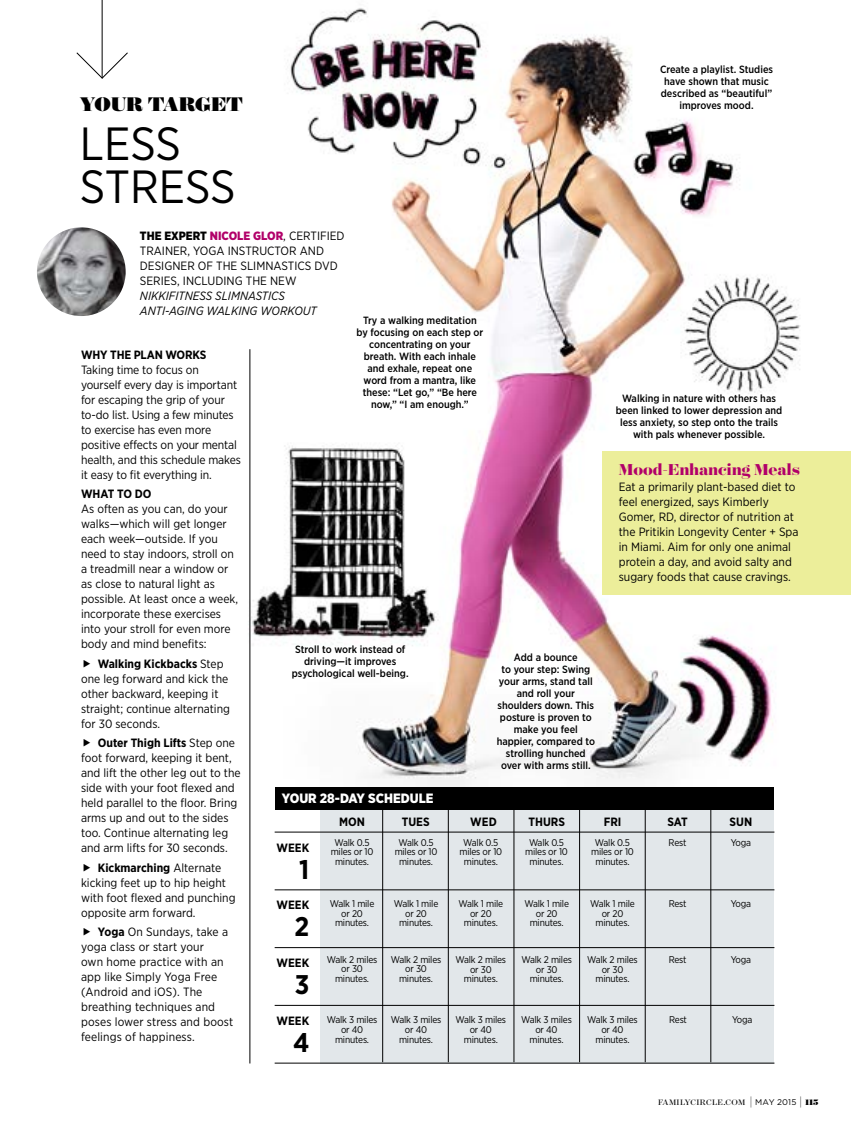
<style>
.page{position:relative;width:851px;height:1134px;background:#fff}
.page>*{position:absolute;margin:0;border:0;box-sizing:border-box;transform-origin:0 0}
.t1{font:46.5px/43.5px "Gotham Narrow";color:#000}
.t2{font:700 27px "Gotham Narrow";color:#000}
.t3{font:900 22.5px "Surveyor Fine";letter-spacing:-.005em;color:#000}
.t4{font:700 18px "Surveyor Fine";letter-spacing:-.01em;color:#b10069}
.t5{font:900 13.5px "Gotham Narrow";color:#fff}
.t6{font:12px/15px "Gotham Narrow";color:#000}
.t7{font:700 12px "Gotham Narrow";color:#000}
.t8{font:italic 12px/15px "Gotham Narrow";color:#000}
.t9{font:500 10.5px/12px "Gotham Narrow";color:#000;text-align:center}
.t10{font:9.75px/9.8px "Gotham Narrow";letter-spacing:-.02em;color:#000;text-align:center}
.t11{font:9px "Surveyor Display";letter-spacing:.04em;color:#000}
.s1{font-weight:900}
.s2{font-weight:900;color:#b10069}
.s3{font-weight:700}
.s4{font-family:"Gotham";font-weight:200;font-size:12px}
.s5{font-family:"Gotham";font-size:8.25px}
</style>
<div class="page">
<img style="left:248px;top:8px;width:552px;height:846px">
<hr style="left:249px;top:349px;width:1px;height:715px;background:#000">
<img style="left:37px;top:227px;width:89px;height:89px;border-radius:44px">
<div style="left:320px;top:810px;width:453px;height:254px;background:#e2e7ea"></div>
<hr style="left:274px;top:832px;width:500px;height:1px;background:#000">
<hr style="left:274px;top:889px;width:500px;height:1px;background:#000">
<hr style="left:274px;top:947px;width:500px;height:1px;background:#000">
<hr style="left:274px;top:1005px;width:500px;height:1px;background:#000">
<hr style="left:274px;top:1063px;width:500px;height:1px;background:#000">
<hr style="left:448px;top:810px;width:1px;height:252px;background:#000">
<hr style="left:382px;top:810px;width:1px;height:252px;background:#000">
<hr style="left:513px;top:810px;width:1px;height:252px;background:#000">
<hr style="left:579px;top:810px;width:1px;height:252px;background:#000">
<hr style="left:644px;top:810px;width:1px;height:252px;background:#000">
<hr style="left:710px;top:810px;width:1px;height:252px;background:#000">
<div style="left:275px;top:787px;width:498px;height:23px;background:#000"></div>
<div style="left:602px;top:451px;width:248px;height:144px;background:#ecee9a"></div>
<hr style="left:102px;top:0;width:1px;height:78px;background:#000">
<svg style="left:76px;top:52px;width:52px;height:27px"></svg>
<h3 class="t3" style="left:80px;top:89px;width:165px">YOUR TARGET</h3>
<h1 class="t1" style="left:80px;top:121px;width:157px">LESS<br>STRESS</h1>
<p class="t6" style="left:140px;top:228px;width:206px"><span class="s1">THE EXPERT</span> <span class="s2">NICOLE GLOR</span>, CERTIFIED<br>TRAINER, YOGA INSTRUCTOR AND<br>DESIGNER OF THE SLIMNASTICS DVD<br>SERIES, INCLUDING THE NEW</p>
<p class="t8" style="left:140px;top:288px;width:178px">NIKKIFITNESS SLIMNASTICS<br>ANTI-AGING WALKING WORKOUT</p>
<p class="t9" style="left:660px;top:63px;width:115px">Create a playlist. Studies have shown that music described as “beautiful” improves mood.</p>
<p class="t7" style="left:81px;top:347px;width:127px">WHY THE PLAN WORKS</p>
<p class="t6" style="left:81px;top:362px;width:161px">Taking time to focus on yourself every day is important for escaping the grip of your to-do list. Using a few minutes to exercise has even more positive effects on your mental health, and this schedule makes it easy to fit everything in.</p>
<p class="t7" style="left:81px;top:486px;width:72px">WHAT TO DO</p>
<p class="t6" style="left:81px;top:501px;width:158px">As often as you can, do your walks—which will get longer each week—outside. If you need to stay indoors, stroll on a treadmill near a window or as close to natural light as possible. At least once a week, incorporate these exercises into your stroll for even more body and mind benefits:</p>
<p class="t6" style="left:81px;top:656px;width:150px;text-indent:17px"><span class="s3">Walking Kickbacks</span> Step one leg forward and kick the other backward, keeping it straight; continue alternating for 30 seconds.</p>
<p class="t6" style="left:81px;top:735px;width:161px;text-indent:17px"><span class="s3">Outer Thigh Lifts</span> Step one foot forward, keeping it bent, and lift the other leg out to the side with your foot flexed and held parallel to the floor. Bring arms up and out to the sides too. Continue alternating leg and arm lifts for 30 seconds.</p>
<p class="t6" style="left:81px;top:860px;width:156px;text-indent:17px"><span class="s3">Kickmarching</span> Alternate kicking feet up to hip height with foot flexed and punching opposite arm forward.</p>
<p class="t6" style="left:81px;top:924px;width:154px;text-indent:17px"><span class="s3">Yoga</span> On Sundays, take a yoga class or start your<br>own home practice with an app like Simply Yoga Free (Android and iOS). The breathing techniques and poses lower stress and boost feelings of happiness.</p>
<p class="t9" style="left:356px;top:315px;width:128px">Try a walking meditation by focusing on each step or concentrating on your breath. With each inhale and exhale, repeat one word from a mantra, like these: “Let go,” “Be here now,” “I am enough.”</p>
<p class="t9" style="left:615px;top:392px;width:168px">Walking in nature with others has been linked to lower depression and less anxiety, so step onto the trails with pals whenever possible.</p>
<h3 class="t4" style="left:618px;top:458px;width:183px">Mood-Enhancing Meals</h3>
<p class="t6" style="left:618px;top:479px;width:181px">Eat a primarily plant-based diet to feel energized, says Kimberly Gomer, RD, director of nutrition at the Pritikin Longevity Center + Spa in Miami. Aim for only one animal protein a day, and avoid salty and sugary foods that cause cravings.</p>
<p class="t9" style="left:292px;top:644px;width:118px">Stroll to work instead of driving—it improves psychological well-being.</p>
<p class="t5" style="left:282px;top:790px;width:153px">YOUR 28-DAY SCHEDULE</p>
<p class="t9" style="left:496px;top:651px;width:100px">Add a bounce<br>to your step: Swing your arms, stand tall and roll your shoulders down. This posture is proven to make you feel happier, compared to strolling hunched over with arms still.</p>
<p class="t7" style="left:276px;top:840px;width:34px">WEEK</p>
<h2 class="t2" style="left:299px;top:852px;width:12px">1</h2>
<p class="t7" style="left:276px;top:897px;width:34px">WEEK</p>
<h2 class="t2" style="left:294px;top:909px;width:16px">2</h2>
<p class="t7" style="left:276px;top:955px;width:34px">WEEK</p>
<h2 class="t2" style="left:295px;top:967px;width:16px">3</h2>
<p class="t7" style="left:276px;top:1013px;width:34px">WEEK</p>
<h2 class="t2" style="left:293px;top:1026px;width:18px">4</h2>
<p class="t7" style="left:339px;top:814px;width:27px">MON</p>
<p class="t10" style="left:330px;top:837px;width:44px">Walk 0.5 miles or 10 minutes.</p>
<p class="t10" style="left:394px;top:837px;width:44px">Walk 0.5 miles or 10 minutes.</p>
<p class="t10" style="left:459px;top:837px;width:44px">Walk 0.5 miles or 10 minutes.</p>
<p class="t10" style="left:525px;top:837px;width:44px">Walk 0.5 miles or 10 minutes.</p>
<p class="t10" style="left:591px;top:837px;width:44px">Walk 0.5 miles or 10 minutes.</p>
<p class="t10" style="left:590px;top:898px;width:46px">Walk 1 mile or 20 minutes.</p>
<p class="t10" style="left:587px;top:954px;width:52px">Walk 2 miles or 30 minutes.</p>
<p class="t10" style="left:587px;top:1015px;width:52px">Walk 3 miles or 40 minutes.</p>
<p class="t7" style="left:402px;top:814px;width:29px">TUES</p>
<p class="t7" style="left:470px;top:814px;width:28px">WED</p>
<p class="t7" style="left:528px;top:814px;width:38px">THURS</p>
<p class="t7" style="left:603px;top:814px;width:19px">FRI</p>
<p class="t7" style="left:667px;top:814px;width:22px">SAT</p>
<p class="t7" style="left:729px;top:814px;width:24px">SUN</p>
<p class="t10" style="left:668px;top:837px;width:19px">Rest</p>
<p class="t10" style="left:730px;top:837px;width:22px">Yoga</p>
<p class="t10" style="left:330px;top:898px;width:46px">Walk 1 mile or 20 minutes.</p>
<p class="t10" style="left:394px;top:898px;width:46px">Walk 1 mile or 20 minutes.</p>
<p class="t10" style="left:458px;top:898px;width:46px">Walk 1 mile or 20 minutes.</p>
<p class="t10" style="left:455px;top:954px;width:52px">Walk 2 miles or 30 minutes.</p>
<p class="t10" style="left:524px;top:898px;width:46px">Walk 1 mile or 20 minutes.</p>
<p class="t10" style="left:521px;top:954px;width:52px">Walk 2 miles or 30 minutes.</p>
<p class="t10" style="left:521px;top:1015px;width:52px">Walk 3 miles or 40 minutes.</p>
<p class="t10" style="left:668px;top:898px;width:19px">Rest</p>
<p class="t10" style="left:730px;top:898px;width:22px">Yoga</p>
<p class="t10" style="left:327px;top:954px;width:52px">Walk 2 miles</p>
<p class="t10" style="left:730px;top:954px;width:22px">Yoga</p>
<p class="t10" style="left:335px;top:964px;width:36px">or 30 minutes.</p>
<p class="t10" style="left:391px;top:954px;width:52px">Walk 2 miles or 30 minutes.</p>
<p class="t10" style="left:327px;top:1015px;width:52px">Walk 3 miles or 40 minutes.</p>
<p class="t10" style="left:391px;top:1015px;width:52px">Walk 3 miles or 40 minutes.</p>
<p class="t10" style="left:668px;top:954px;width:19px">Rest</p>
<p class="t10" style="left:455px;top:1015px;width:52px">Walk 3 miles</p>
<p class="t10" style="left:669px;top:1015px;width:19px">Rest</p>
<p class="t10" style="left:464px;top:1024px;width:36px">or 40 minutes.</p>
<p class="t10" style="left:732px;top:1015px;width:22px">Yoga</p>
<p class="t11" style="left:658px;top:1097px;width:162px">FAMILYCIRCLE.COM <span class="s4">|</span> <span class="s5">MAY 2015</span> <span class="s4">|</span> <span class="s1">115</span></p>
</div>
